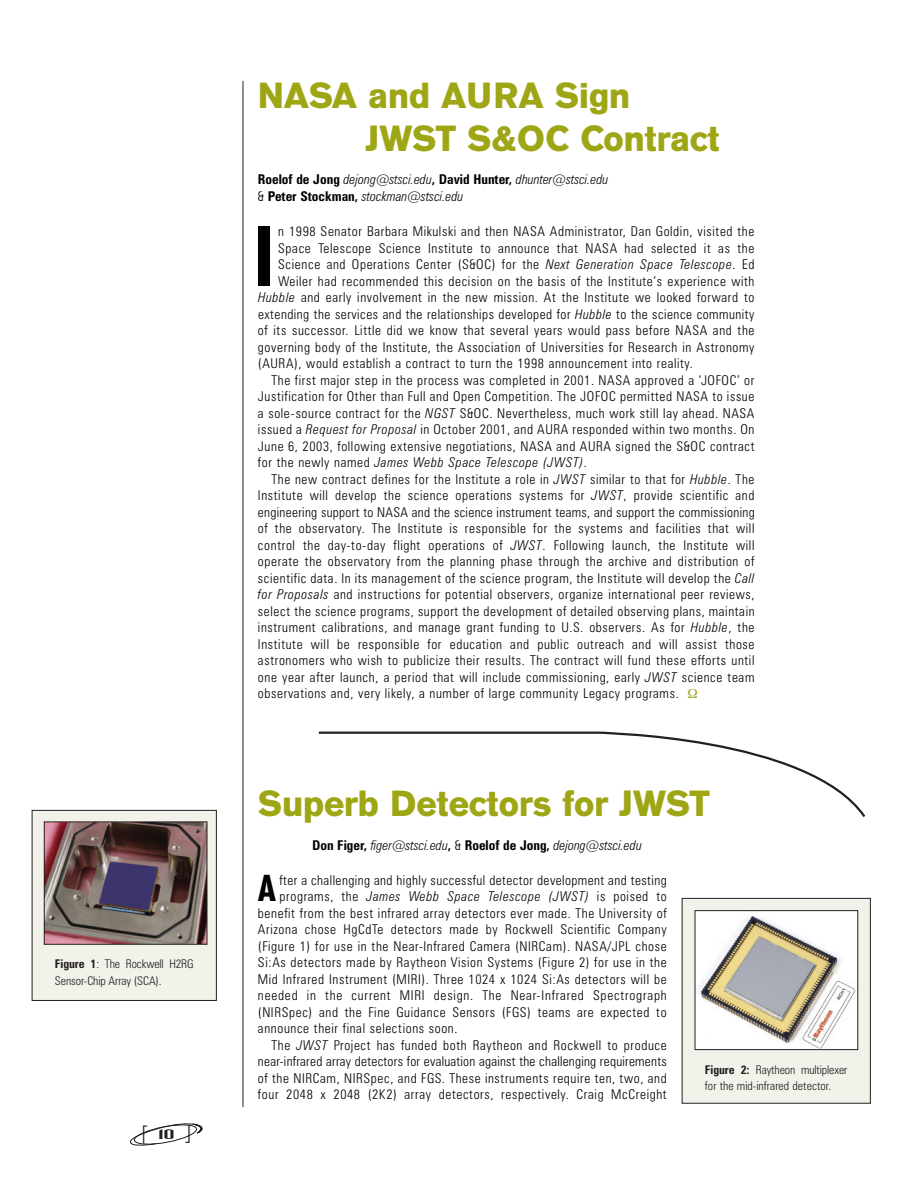
<style>
.page{position:relative;width:918px;height:1188px;background:#fff}
.page>*{position:absolute;margin:0;border:0;box-sizing:border-box;transform-origin:0 0}
.t1{font:700 condensed 78.45px "Futura";color:#010203}
.t2{font:700 36px/43.2px "AG Old Face";color:#9ea615}
.t3{font:36px "Badloc ICG Compression";color:#231f20}
.t4{font:700 condensed 34.8px "Futura";color:#010203}
.t5{font:300 condensed 13.5px "Zurich BT";letter-spacing:.045em;color:#010203}
.t6{font:italic 300 condensed 13.5px/16.5px "Zurich BT";color:#010203}
.t7{font:italic 300 condensed 13.5px "Zurich BT";letter-spacing:.045em;color:#010203}
.t8{font:300 condensed 13.5px "Zurich BT";letter-spacing:.025em;color:#010203}
.t9{font:300 condensed 13.5px "Zurich BT";letter-spacing:.02em;color:#010203}
.t10{font:300 condensed 12px/16.5px "Zurich BT";letter-spacing:-.01em;color:#231f20}
.s1{font-weight:700}
.s2{font-weight:700;font-style:normal}
.s3{font-style:normal}
.s4{font-style:italic}
</style>
<div class="page">
<div style="left:32px;top:810px;width:184px;height:190px;background:#f2f2eb"></div>
<div style="left:32px;top:810px;width:185px;height:191px;border:1px solid #231f20"></div>
<svg style="left:130px;top:1123px;width:73px;height:23px"></svg>
<hr style="left:243px;top:81px;width:1px;height:1026px;background:#231f20">
<svg style="left:318px;top:731px;width:547px;height:86px"></svg>
<img style="left:46px;top:824px;width:159px;height:119px">
<div style="left:44px;top:822px;width:163px;height:123px;border:1px solid #231f20"></div>
<div style="left:682px;top:898px;width:188px;height:205px;background:#f2f2eb"></div>
<div style="left:682px;top:898px;width:189px;height:206px;border:1px solid #231f20"></div>
<img style="left:697px;top:912px;width:159px;height:136px">
<div style="left:695px;top:910px;width:163px;height:140px;border:1px solid #231f20"></div>
<p class="t10" style="left:55px;top:957px;width:140px"><span class="s1">Figure 1</span>: The Rockwell H2RG<br>Sensor-Chip Array (SCA).</p>
<h2 class="t3" style="left:142px;top:1105px;width:51px">⎡ 10 ⎦</h2>
<h2 class="t2" style="left:366px;top:77px;width:355px;text-indent:-108px">NASA and AURA Sign<br>JWST S&amp;OC Contract</h2>
<p class="t6" style="left:258px;top:172px;width:352px"><span class="s2">Roelof de Jong</span> dejong@stsci.edu<span class="s2">, David Hunter,</span> dhunter@stsci.edu <span class="s3">&amp;</span> <span class="s2">Peter Stockman,</span> stockman@stsci.edu</p>
<h1 class="t1" style="left:254px;top:222px;width:22px">I</h1>
<p class="t5" style="left:278px;top:226px;width:478px">n 1998 Senator Barbara Mikulski and then NASA Administrator, Dan Goldin, visited the</p>
<p class="t5" style="left:278px;top:243px;width:478px">Space Telescope Science Institute to announce that NASA had selected it as the</p>
<p class="t5" style="left:278px;top:259px;width:478px">Science and Operations Center (S&amp;OC) for the <span class="s4">Next Generation Space Telescope</span>. Ed</p>
<p class="t5" style="left:278px;top:276px;width:478px">Weiler had recommended this decision on the basis of the Institute’s experience with</p>
<p class="t5" style="left:258px;top:292px;width:498px"><span class="s4">Hubble</span> and early involvement in the new mission. At the Institute we looked forward to</p>
<p class="t5" style="left:258px;top:309px;width:498px">extending the services and the relationships developed for <span class="s4">Hubble</span> to the science community</p>
<p class="t5" style="left:258px;top:325px;width:498px">of its successor. Little did we know that several years would pass before NASA and the</p>
<p class="t5" style="left:258px;top:342px;width:498px">governing body of the Institute, the Association of Universities for Research in Astronomy</p>
<p class="t5" style="left:258px;top:358px;width:436px">(AURA), would establish a contract to turn the 1998 announcement into reality.</p>
<p class="t5" style="left:271px;top:375px;width:485px">The first major step in the process was completed in 2001. NASA approved a ‘JOFOC’ or</p>
<p class="t5" style="left:258px;top:391px;width:498px">Justification for Other than Full and Open Competition. The JOFOC permitted NASA to issue</p>
<p class="t5" style="left:258px;top:408px;width:498px">a sole-source contract for the <span class="s4">NGST</span> S&amp;OC. Nevertheless, much work still lay ahead. NASA</p>
<p class="t5" style="left:258px;top:424px;width:498px">issued a <span class="s4">Request for Proposal</span> in October 2001, and AURA responded within two months. On</p>
<p class="t5" style="left:258px;top:441px;width:498px">June 6, 2003, following extensive negotiations, NASA and AURA signed the S&amp;OC contract</p>
<p class="t7" style="left:258px;top:457px;width:330px"><span class="s3">for the newly named</span> James Webb Space Telescope (JWST)<span class="s3">.</span></p>
<p class="t5" style="left:271px;top:474px;width:484px">The new contract defines for the Institute a role in <span class="s4">JWST</span> similar to that for <span class="s4">Hubble</span>. The</p>
<p class="t5" style="left:258px;top:490px;width:498px">Institute will develop the science operations systems for <span class="s4">JWST</span>, provide scientific and</p>
<p class="t8" style="left:258px;top:507px;width:498px">engineering support to NASA and the science instrument teams, and support the commissioning</p>
<p class="t5" style="left:258px;top:523px;width:498px">of the observatory. The Institute is responsible for the systems and facilities that will</p>
<p class="t5" style="left:258px;top:540px;width:498px">control the day-to-day flight operations of <span class="s4">JWST</span>. Following launch, the Institute will</p>
<p class="t5" style="left:258px;top:556px;width:498px">operate the observatory from the planning phase through the archive and distribution of</p>
<p class="t5" style="left:258px;top:573px;width:498px">scientific data. In its management of the science program, the Institute will develop the <span class="s4">Call</span></p>
<p class="t5" style="left:258px;top:589px;width:498px"><span class="s4">for Proposals</span> and instructions for potential observers, organize international peer reviews,</p>
<p class="t5" style="left:258px;top:606px;width:498px">select the science programs, support the development of detailed observing plans, maintain</p>
<p class="t5" style="left:258px;top:622px;width:498px">instrument calibrations, and manage grant funding to U.S. observers. As for <span class="s4">Hubble</span>, the</p>
<p class="t5" style="left:258px;top:639px;width:498px">Institute will be responsible for education and public outreach and will assist those</p>
<p class="t5" style="left:258px;top:655px;width:498px">astronomers who wish to publicize their results. The contract will fund these efforts until</p>
<p class="t5" style="left:258px;top:672px;width:498px">one year after launch, a period that will include commissioning, early <span class="s4">JWST</span> science team</p>
<p class="t5" style="left:258px;top:688px;width:422px">observations and, very likely, a number of large community Legacy programs.</p>
<h2 class="t2" style="left:258px;top:785px;width:453px">Superb Detectors for JWST</h2>
<p class="t6" style="left:312px;top:838px;width:331px"><span class="s2">Don Figer,</span> figer@stsci.edu<span class="s2">,</span> <span class="s3">&amp;</span> <span class="s2">Roelof de Jong,</span> dejong@stsci.edu</p>
<h3 class="t4" style="left:258px;top:873px;width:20px">A</h3>
<p class="t5" style="left:280px;top:875px;width:389px">fter a challenging and highly successful detector development and testing</p>
<p class="t7" style="left:280px;top:892px;width:389px"><span class="s3">programs, the</span> James Webb Space Telescope (JWST) <span class="s3">is poised to</span></p>
<p class="t5" style="left:258px;top:908px;width:410px">benefit from the best infrared array detectors ever made. The University of</p>
<p class="t5" style="left:258px;top:925px;width:410px">Arizona chose HgCdTe detectors made by Rockwell Scientific Company</p>
<p class="t5" style="left:258px;top:941px;width:410px">(Figure 1) for use in the Near-Infrared Camera (NIRCam). NASA/JPL chose</p>
<p class="t5" style="left:258px;top:958px;width:410px">Si:As detectors made by Raytheon Vision Systems (Figure 2) for use in the</p>
<p class="t5" style="left:258px;top:974px;width:410px">Mid Infrared Instrument (MIRI). Three 1024 x 1024 Si:As detectors will be</p>
<p class="t5" style="left:258px;top:991px;width:410px">needed in the current MIRI design. The Near-Infrared Spectrograph</p>
<p class="t5" style="left:258px;top:1007px;width:410px">(NIRSpec) and the Fine Guidance Sensors (FGS) teams are expected to</p>
<p class="t5" style="left:258px;top:1024px;width:201px">announce their final selections soon.</p>
<p class="t5" style="left:271px;top:1040px;width:397px">The <span class="s4">JWST</span> Project has funded both Raytheon and Rockwell to produce</p>
<p class="t9" style="left:258px;top:1057px;width:410px">near-infrared array detectors for evaluation against the challenging requirements</p>
<p class="t5" style="left:258px;top:1073px;width:410px">of the NIRCam, NIRSpec, and FGS. These instruments require ten, two, and</p>
<p class="t5" style="left:258px;top:1090px;width:410px">four 2048 x 2048 (2K2) array detectors, respectively. Craig McCreight</p>
<p class="t10" style="left:705px;top:1062px;width:144px"><span class="s1">Figure 2:</span> Raytheon multiplexer for the mid-infrared detector.</p>
</div>
